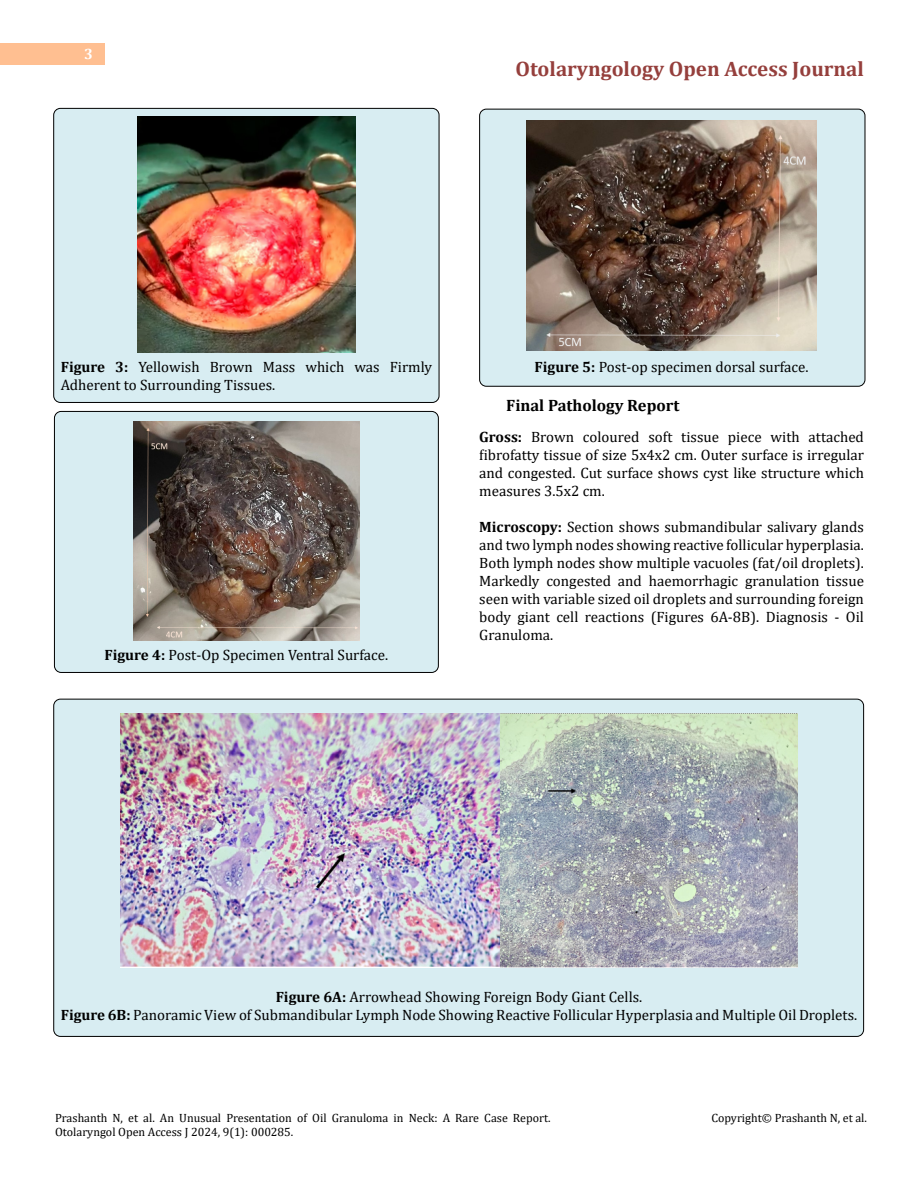
<style>
.page{position:relative;width:918px;height:1188px;background:#fff}
.page>*{position:absolute;margin:0;border:0;box-sizing:border-box;transform-origin:0 0}
.t1{font:700 21px "Cambria";color:#953f3c}
.t2{font:700 16.5px "Cambria";color:#000}
.t3{font:15px/18px "Cambria";color:#000;text-align:justify}
.t4{font:700 15px "Cambria";color:#fff}
.t5{font:12px/14.2px "Cambria";color:#000}
.s1{font-weight:700}
</style>
<div class="page">
<div style="left:0;top:43px;width:105px;height:21px;background:#ffbf91"></div>
<div style="left:54px;top:699px;width:810px;height:337px;background:#d8edf2;border-radius:7px"></div>
<div style="left:480px;top:109px;width:385px;height:277px;background:#d8edf2;border-radius:7px"></div>
<div style="left:479px;top:109px;width:386px;height:278px;border:1px solid #000;border-radius:7px"></div>
<div style="left:54px;top:411px;width:384px;height:261px;background:#d8edf2;border-radius:7px"></div>
<div style="left:54px;top:411px;width:385px;height:262px;border:1px solid #000;border-radius:7px"></div>
<div style="left:54px;top:108px;width:385px;height:294px;background:#d8edf2;border-radius:7px"></div>
<div style="left:53px;top:108px;width:386px;height:295px;border:1px solid #000;border-radius:7px"></div>
<img style="left:138px;top:116px;width:217px;height:236px">
<img style="left:134px;top:421px;width:225px;height:220px">
<img style="left:526px;top:120px;width:291px;height:231px">
<img style="left:121px;top:714px;width:676px;height:254px">
<p class="t4" style="left:84px;top:44px;width:10px">3</p>
<h1 class="t1" style="left:516px;top:54px;width:350px">Otolaryngology Open Access Journal</h1>
<p class="t3" style="left:61px;top:357px;width:373px"><span class="s1">Figure 3:</span> Yellowish Brown Mass which was Firmly<br>Adherent to Surrounding Tissues.</p>
<p class="t3" style="left:105px;top:645px;width:285px"><span class="s1">Figure 4:</span> Post-Op Specimen Ventral Surface.</p>
<p class="t3" style="left:535px;top:357px;width:276px"><span class="s1">Figure 5:</span> Post-op specimen dorsal surface.</p>
<p class="t2" style="left:506px;top:393px;width:175px">Final Pathology Report</p>
<p class="t3" style="left:479px;top:428px;width:386px"><span class="s1">Gross:</span> Brown coloured soft tissue piece with attached fibrofatty tissue of size 5x4x2 cm. Outer surface is irregular and congested. Cut surface shows cyst like structure which measures 3.5x2 cm.</p>
<p class="t3" style="left:479px;top:518px;width:386px"><span class="s1">Microscopy:</span> Section shows submandibular salivary glands and two lymph nodes showing reactive follicular hyperplasia.<br>Both lymph nodes show multiple vacuoles (fat/oil droplets).<br>Markedly congested and haemorrhagic granulation tissue seen with variable sized oil droplets and surrounding foreign body giant cell reactions (Figures 6A-8B). Diagnosis - Oil Granuloma.</p>
<p class="t3" style="left:61px;top:987px;width:798px;text-align:center"><span class="s1">Figure 6A:</span> Arrowhead Showing Foreign Body Giant Cells.<br><span class="s1">Figure 6B:</span> Panoramic View of Submandibular Lymph Node Showing Reactive Follicular Hyperplasia and Multiple Oil Droplets.</p>
<p class="t5" style="left:55px;top:1111px;width:497px">Prashanth N, et al. An Unusual Presentation of Oil Granuloma in Neck: A Rare Case Report.<br>Otolaryngol Open Access J 2024, 9(1): 000285.</p>
<p class="t5" style="left:711px;top:1111px;width:157px">Copyright© Prashanth N, et al.</p>
</div>
